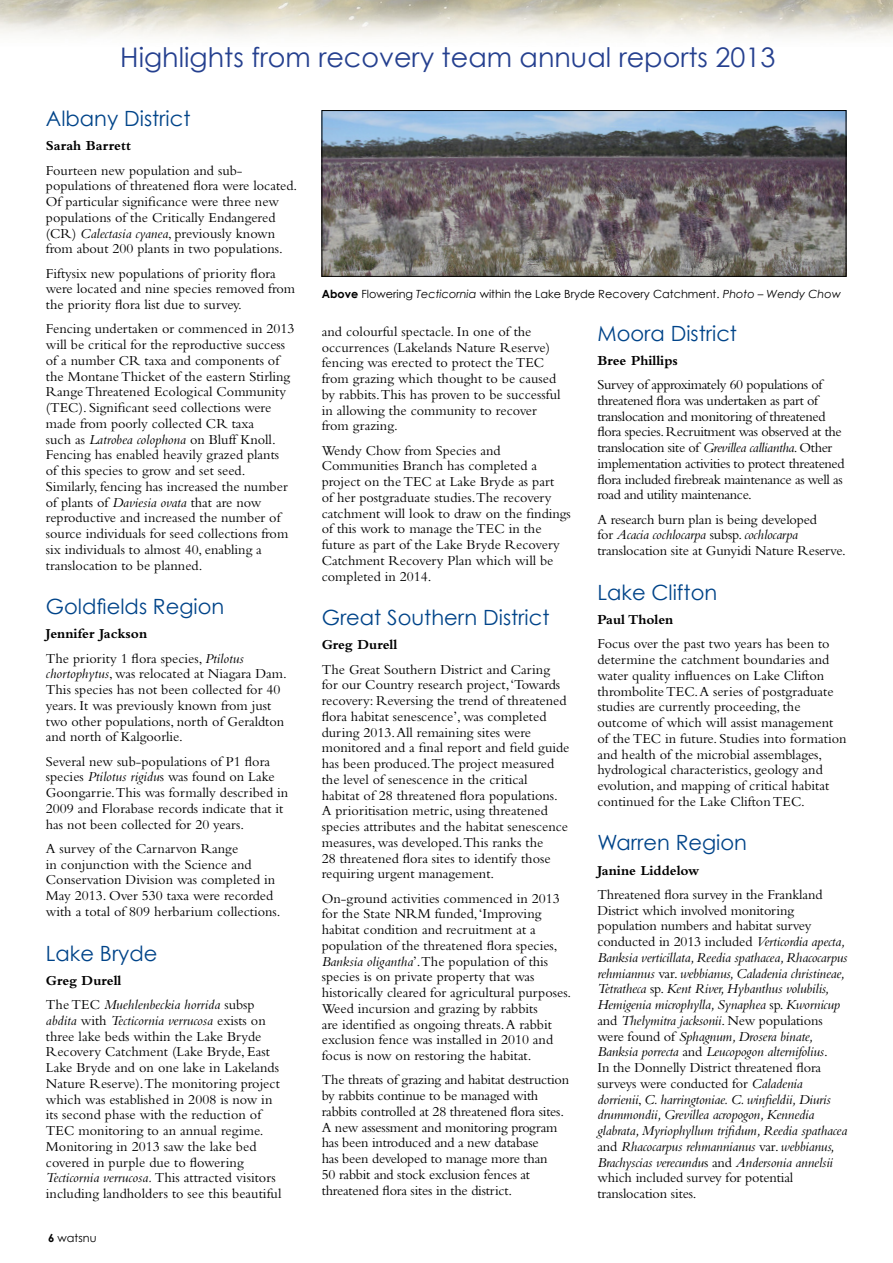
<style>
.page{position:relative;width:893px;height:1263px;background:#fff}
.page>*{position:absolute;margin:0;border:0;box-sizing:border-box;transform-origin:0 0}
.t1{font:27px "Century Gothic";color:#25408f}
.t2{font:21px "Century Gothic";color:#004489}
.t3{font:14.25px/15.8px "Bembo";color:#000}
.t4{font:italic 14.25px/15.8px "Bembo";letter-spacing:-.01em;color:#000}
.t5{font:14.25px/15.8px "Bembo";letter-spacing:-.025em;color:#000}
.t6{font:700 14.25px "Bembo";color:#000}
.t7{font:11.25px "Century Gothic";color:#000}
.s1{font-style:italic}
.s2{font-weight:700}
.s3{font-weight:700;font-style:normal}
.s4{font-style:normal}
</style>
<div class="page">
<img style="left:324px;top:112px;width:520px;height:163px">
<div style="left:322px;top:110px;width:524px;height:167px;border:1px solid #000"></div>
<h1 class="t1" style="left:120px;top:40px;width:657px">Highlights from recovery team annual reports 2013</h1>
<h2 class="t2" style="left:46px;top:106px;width:146px">Albany District</h2>
<p class="t6" style="left:46px;top:138px;width:87px">Sarah Barrett</p>
<p class="t3" style="left:46px;top:162px;width:253px">Fourteen new population and sub&shy;populations of threatened flora were located.<br>Of particular significance were three new populations of the Critically Endangered (CR) <span class="s1">Calectasia cyanea</span>, previously known from about 200 plants in two populations.</p>
<p class="t3" style="left:46px;top:265px;width:251px">Fiftysix new populations of priority flora were located and nine species removed from the priority flora list due to survey.</p>
<p class="t3" style="left:46px;top:321px;width:250px">Fencing undertaken or commenced in 2013 will be critical for the reproductive success of a number CR taxa and components of the Montane Thicket of the eastern Stirling Range Threatened Ecological Community (TEC). Significant seed collections were made from poorly collected CR taxa<br>such as <span class="s1">Latrobea colophona</span> on Bluff Knoll.<br>Fencing has enabled heavily grazed plants<br>of this species to grow and set seed.<br>Similarly, fencing has increased the number of plants of <span class="s1">Daviesia ovata</span> that are now reproductive and increased the number of source individuals for seed collections from six individuals to almost 40, enabling a translocation to be planned.</p>
<h2 class="t2" style="left:46px;top:594px;width:180px">Goldfields Region</h2>
<p class="t3" style="left:46px;top:622px;width:199px;line-height:24.3px"><span class="s2">Jennifer Jackson<br></span>The priority 1 flora species, <span class="s1">Ptilotus</span></p>
<p class="t3" style="left:46px;top:666px;width:243px"><span class="s1">chortophytus</span>, was relocated at Niagara Dam.<br>This species has not been collected for 40 years. It was previously known from just two other populations, north of Geraldton and north of Kalgoorlie.</p>
<p class="t3" style="left:46px;top:753px;width:244px">Several new sub-populations of P1 flora species <span class="s1">Ptilotus rigidu</span>s was found on Lake Goongarrie.This was formally described in 2009 and Florabase records indicate that it has not been collected for 20 years.</p>
<p class="t3" style="left:46px;top:840px;width:236px">A survey of the Carnarvon Range<br>in conjunction with the Science and Conservation Division was completed in May 2013. Over 530 taxa were recorded with a total of 809 herbarium collections.</p>
<h2 class="t2" style="left:46px;top:940px;width:113px">Lake Bryde</h2>
<p class="t4" style="left:46px;top:968px;width:210px;line-height:24.3px"><span class="s3">Greg Durell<br></span><span class="s4">The TEC</span> Muehlenbeckia horrida <span class="s4">subsp</span></p>
<p class="t3" style="left:46px;top:1012px;width:237px"><span class="s1">abdita</span> with <span class="s1">Tecticornia verrucosa</span> exists on three lake beds within the Lake Bryde Recovery Catchment (Lake Bryde, East Lake Bryde and on one lake in Lakelands Nature Reserve).The monitoring project which was established in 2008 is now in its second phase with the reduction of TEC monitoring to an annual regime.<br>Monitoring in 2013 saw the lake bed covered in purple due to flowering <span class="s1">Tecticornia verrucosa.</span> This attracted visitors including landholders to see this beautiful</p>
<p class="t7" style="left:48px;top:1231px;width:50px"><span class="s2">6</span> watsnu</p>
<p class="t7" style="left:322px;top:287px;width:521px"><span class="s2">Above</span> Flowering <span class="s1">Tecticornia</span> within the Lake Bryde Recovery Catchment. <span class="s1">Photo – Wendy Chow</span></p>
<p class="t3" style="left:322px;top:323px;width:240px">and colourful spectacle. In one of the occurrences (Lakelands Nature Reserve) fencing was erected to protect the TEC from grazing which thought to be caused by rabbits.This has proven to be successful in allowing the community to recover from grazing.</p>
<p class="t3" style="left:322px;top:442px;width:251px">Wendy Chow from Species and Communities Branch has completed a project on the TEC at Lake Bryde as part<br>of her postgraduate studies.The recovery catchment will look to draw on the findings of this work to manage the TEC in the future as part of the Lake Bryde Recovery Catchment Recovery Plan which will be completed in 2014.</p>
<h2 class="t2" style="left:322px;top:605px;width:229px">Great Southern District</h2>
<p class="t6" style="left:322px;top:637px;width:77px">Greg Durell</p>
<p class="t3" style="left:322px;top:661px;width:249px">The Great Southern District and Caring for our Country research project, ‘Towards recovery: Reversing the trend of threatened flora habitat senescence’, was completed during 2013. All remaining sites were monitored and a final report and field guide has been produced.The project measured the level of senescence in the critical<br>habitat of 28 threatened flora populations.<br>A prioritisation metric, using threatened species attributes and the habitat senescence measures, was developed.This ranks the<br>28 threatened flora sites to identify those requiring urgent management.</p>
<p class="t3" style="left:322px;top:890px;width:251px">On-ground activities commenced in 2013 for the State NRM funded, ‘Improving habitat condition and recruitment at a population of the threatened flora species, <span class="s1">Banksia oligantha</span>’.The population of this species is on private property that was historically cleared for agricultural purposes.<br>Weed incursion and grazing by rabbits<br>are identified as ongoing threats. A rabbit exclusion fence was installed in 2010 and focus is now on restoring the habitat.</p>
<p class="t3" style="left:322px;top:1072px;width:249px">The threats of grazing and habitat destruction by rabbits continue to be managed with rabbits controlled at 28 threatened flora sites.<br>A new assessment and monitoring program has been introduced and a new database<br>has been developed to manage more than<br>50 rabbit and stock exclusion fences at threatened flora sites in the district.</p>
<h2 class="t2" style="left:597px;top:320px;width:141px">Moora District</h2>
<p class="t6" style="left:597px;top:353px;width:82px">Bree Phillips</p>
<p class="t5" style="left:597px;top:377px;width:249px">Survey of approximately 60 populations of threatened flora was undertaken as part of translocation and monitoring of threatened flora species. Recruitment was observed at the translocation site of <span class="s1">Grevillea calliantha</span>. Other implementation activities to protect threatened flora included firebreak maintenance as well as road and utility maintenance.</p>
<p class="t3" style="left:597px;top:511px;width:250px">A research burn plan is being developed<br>for <span class="s1">Acacia cochlocarpa</span> subsp. <span class="s1">cochlocarpa </span>translocation site at Gunyidi Nature Reserve.</p>
<h2 class="t2" style="left:597px;top:579px;width:121px">Lake Clifton</h2>
<p class="t6" style="left:597px;top:612px;width:78px">Paul Tholen</p>
<p class="t3" style="left:597px;top:636px;width:251px">Focus over the past two years has been to determine the catchment boundaries and water quality influences on Lake Clifton thrombolite TEC. A series of postgraduate studies are currently proceeding, the outcome of which will assist management of the TEC in future. Studies into formation and health of the microbial assemblages, hydrological characteristics, geology and evolution, and mapping of critical habitat continued for the Lake Clifton TEC.</p>
<h2 class="t2" style="left:597px;top:830px;width:151px">Warren Region</h2>
<p class="t6" style="left:597px;top:862px;width:103px">Janine Liddelow</p>
<p class="t4" style="left:597px;top:886px;width:252px"><span class="s4">Threatened flora survey in the Frankland District which involved monitoring population numbers and habitat survey conducted in 2013 included</span> Verticordia apecta, Banksia verticillata, Reedia spathacea, Rhacocarpus rehmiannus <span class="s4">var.</span> webbianus, Caladenia christineae, Tetratheca <span class="s4">sp.</span> Kent River, Hybanthus volubilis, Hemigenia microphylla, Synaphea <span class="s4">sp.</span> Kwornicup <span class="s4">and</span> Thelymitra jacksonii<span class="s4">. New populations were found of</span> Sphagnum, Drosera binate, Banksia porrecta <span class="s4">and</span> Leucopogon alternifolius<span class="s4">.<br>In the Donnelly District threatened flora surveys were conducted for</span> Caladenia dorrienii<span class="s4">,</span> C. harringtoniae. C. winfieldii, Diuris drummondii, Grevillea acropogon, Kennedia glabrata, Myriophyllum trifidum, Reedia spathacea <span class="s4">and</span> Rhacocarpus rehmannianus <span class="s4">var.</span> webbianus, Brachyscias verecundu<span class="s4">s and</span> Andersonia annelsii <span class="s4">which included survey for potential translocation sites.</span></p>
</div>
